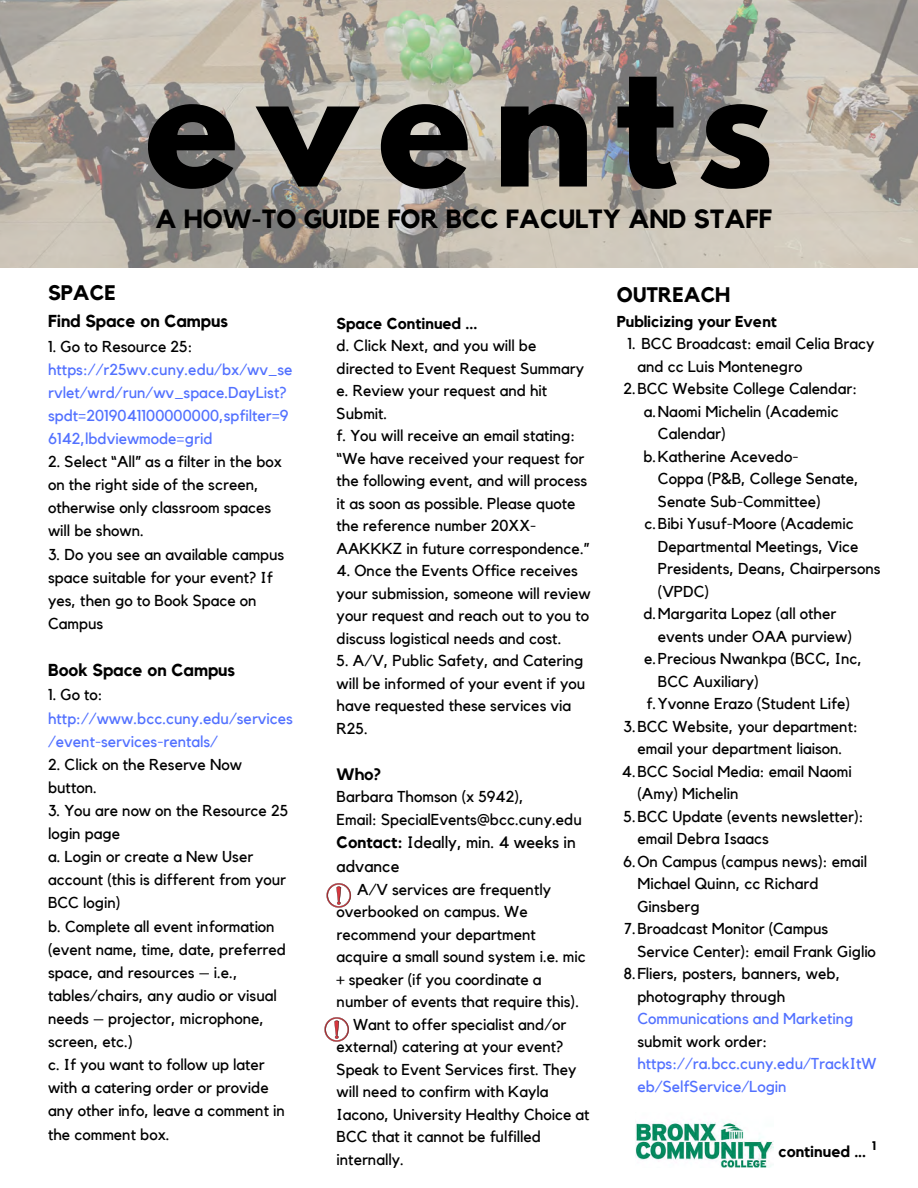
<style>
.page{position:relative;width:918px;height:1188px;background:#fff}
.page>*{position:absolute;margin:0;border:0;box-sizing:border-box;transform-origin:0 0}
.t1{font:700 156px "League Spartan";letter-spacing:.13em;color:#000}
.t2{font:700 26.25px "Kollektif";color:#000}
.t3{font:700 21px "Kollektif";color:#000}
.t4{font:700 17.25px "Kollektif";color:#000}
.t5{font:16.5px/23.7px "Kollektif";color:#000}
.t6{font:700 16.5px "Kollektif";color:#000}
.t7{font:15.75px/23.1px "Kollektif";color:#000}
.t8{font:15.75px/23.1px "Kollektif";color:#5271ff}
.t9{font:700 15.75px "Kollektif";color:#000}
.t10{font:700 12.45px "Kollektif";color:#000}
.s1{font-weight:700}
</style>
<div class="page">
<img style="left:0;top:0;width:918px;height:267px">
<img style="left:635px;top:1121px;width:138px;height:46px">
<svg style="left:326px;top:883px;width:25px;height:25px"></svg>
<svg style="left:324px;top:1017px;width:25px;height:25px"></svg>
<h1 class="t1" style="left:144px;top:46px;width:631px">events</h1>
<h2 class="t2" style="left:156px;top:207px;width:618px">A HOW-TO GUIDE FOR BCC FACULTY AND STAFF</h2>
<h3 class="t3" style="left:48px;top:283px;width:69px">SPACE</h3>
<p class="t4" style="left:48px;top:313px;width:182px">Find Space on Campus</p>
<p class="t7" style="left:48px;top:335px;width:146px">1. Go to Resource 25:</p>
<p class="t8" style="left:48px;top:358px;width:246px">https://r25wv.cuny.edu/bx/wv_se rvlet/wrd/run/wv_space.DayList? spdt=2019041100000000,spfilter=9<br>6142,lbdviewmode=grid</p>
<p class="t7" style="left:48px;top:451px;width:235px">2. Select “All” as a filter in the box on the right side of the screen, otherwise only classroom spaces will be shown.</p>
<p class="t7" style="left:48px;top:543px;width:238px">3. Do you see an available campus space suitable for your event? If yes, then go to Book Space on<br>Campus</p>
<p class="t4" style="left:48px;top:662px;width:189px">Book Space on Campus</p>
<p class="t7" style="left:48px;top:684px;width:56px">1. Go to:</p>
<p class="t8" style="left:48px;top:707px;width:247px">http://www.bcc.cuny.edu/services /event-services-rentals/</p>
<p class="t7" style="left:48px;top:753px;width:195px">2. Click on the Reserve Now button.</p>
<p class="t7" style="left:48px;top:800px;width:242px">3. You are now on the Resource 25 login page<br>a. Login or create a New User account (this is different from your<br>BCC login)<br>b. Complete all event information (event name, time, date, preferred space, and resources – i.e., tables/chairs, any audio or visual needs – projector, microphone, screen, etc.)<br>c. If you want to follow up later with a catering order or provide any other info, leave a comment in the comment box.</p>
<p class="t9" style="left:337px;top:316px;width:142px">Space Continued ...</p>
<p class="t7" style="left:337px;top:335px;width:255px;line-height:22.5px">d. Click Next, and you will be directed to Event Request Summary e. Review your request and hit<br>Submit.<br>f. You will receive an email stating: “We have received your request for the following event, and will process it as soon as possible. Please quote the reference number 20XX-<br>AAKKKZ in future correspondence.”</p>
<p class="t7" style="left:337px;top:560px;width:256px;line-height:22.5px">4. Once the Events Office receives your submission, someone will review your request and reach out to you to discuss logistical needs and cost.</p>
<p class="t7" style="left:337px;top:650px;width:250px;line-height:22.5px">5. A/V, Public Safety, and Catering will be informed of your event if you have requested these services via<br>R25.</p>
<p class="t6" style="left:337px;top:766px;width:46px">Who?</p>
<p class="t7" style="left:337px;top:786px;width:247px;line-height:22.5px">Barbara Thomson (x 5942),<br>Email: SpecialEvents@bcc.cuny.edu</p>
<p class="t5" style="left:337px;top:831px;width:241px"><span class="s1">Contact:</span> Ideally, min. 4 weeks in advance</p>
<p class="t7" style="left:357px;top:878px;width:196px">A/V services are frequently</p>
<p class="t7" style="left:337px;top:901px;width:193px">overbooked on campus. We</p>
<p class="t7" style="left:337px;top:923px;width:201px">recommend your department</p>
<p class="t7" style="left:337px;top:946px;width:251px">acquire a small sound system i.e. mic</p>
<p class="t7" style="left:337px;top:968px;width:207px">+ speaker (if you coordinate a</p>
<p class="t7" style="left:337px;top:991px;width:244px">number of events that require this).</p>
<p class="t7" style="left:353px;top:1013px;width:215px">Want to offer specialist and/or</p>
<p class="t7" style="left:337px;top:1036px;width:228px">external) catering at your event?</p>
<p class="t7" style="left:337px;top:1058px;width:241px">Speak to Event Services first. They</p>
<p class="t7" style="left:337px;top:1081px;width:213px">will need to confirm with Kayla</p>
<p class="t7" style="left:337px;top:1103px;width:255px">Iacono, University Healthy Choice at</p>
<p class="t7" style="left:337px;top:1126px;width:206px">BCC that it cannot be fulfilled</p>
<p class="t7" style="left:337px;top:1148px;width:69px">internally.</p>
<h3 class="t3" style="left:617px;top:285px;width:115px">OUTREACH</h3>
<p class="t9" style="left:617px;top:314px;width:161px">Publicizing your Event</p>
<p class="t7" style="left:627px;top:333px;width:249px">1. BCC Broadcast: email Celia Bracy</p>
<p class="t7" style="left:637px;top:355px;width:166px">and cc Luis Montenegro</p>
<p class="t7" style="left:623px;top:378px;width:235px">2.BCC Website College Calendar:</p>
<p class="t7" style="left:644px;top:400px;width:196px">a.Naomi Michelin (Academic</p>
<p class="t7" style="left:658px;top:423px;width:70px">Calendar)</p>
<p class="t7" style="left:643px;top:445px;width:157px">b.Katherine Acevedo-</p>
<p class="t7" style="left:658px;top:468px;width:202px">Coppa (P&amp;B, College Senate,</p>
<p class="t7" style="left:658px;top:490px;width:165px">Senate Sub-Committee)</p>
<p class="t7" style="left:645px;top:513px;width:211px">c.Bibi Yusuf-Moore (Academic</p>
<p class="t7" style="left:658px;top:535px;width:202px">Departmental Meetings, Vice</p>
<p class="t7" style="left:658px;top:558px;width:224px">Presidents, Deans, Chairpersons</p>
<p class="t7" style="left:658px;top:580px;width:53px">(VPDC)</p>
<p class="t7" style="left:643px;top:603px;width:194px">d.Margarita Lopez (all other</p>
<p class="t7" style="left:658px;top:625px;width:196px">events under OAA purview)</p>
<p class="t7" style="left:644px;top:648px;width:219px">e.Precious Nwankpa (BCC, Inc,</p>
<p class="t7" style="left:658px;top:670px;width:103px">BCC Auxiliary)</p>
<p class="t7" style="left:647px;top:693px;width:205px">f.Yvonne Erazo (Student Life)</p>
<p class="t7" style="left:624px;top:715px;width:236px">3.BCC Website, your department:</p>
<p class="t7" style="left:637px;top:738px;width:206px">email your department liaison.</p>
<p class="t7" style="left:622px;top:760px;width:231px">4.BCC Social Media: email Naomi</p>
<p class="t7" style="left:637px;top:783px;width:103px">(Amy) Michelin</p>
<p class="t7" style="left:624px;top:805px;width:242px">5.BCC Update (events newsletter):</p>
<p class="t7" style="left:637px;top:828px;width:133px">email Debra Isaacs</p>
<p class="t7" style="left:623px;top:850px;width:245px">6.On Campus (campus news): email</p>
<p class="t7" style="left:637px;top:873px;width:183px">Michael Quinn, cc Richard</p>
<p class="t7" style="left:637px;top:895px;width:64px">Ginsberg</p>
<p class="t7" style="left:624px;top:918px;width:205px">7.Broadcast Monitor (Campus</p>
<p class="t7" style="left:637px;top:940px;width:240px">Service Center): email Frank Giglio</p>
<p class="t7" style="left:624px;top:963px;width:218px">8.Fliers, posters, banners, web,</p>
<p class="t7" style="left:637px;top:985px;width:149px">photography through</p>
<p class="t8" style="left:637px;top:1008px;width:218px">Communications and Marketing</p>
<p class="t7" style="left:637px;top:1030px;width:131px">submit work order:</p>
<p class="t8" style="left:637px;top:1053px;width:241px;line-height:22.5px">https://ra.bcc.cuny.edu/TrackItW eb/SelfService/Login</p>
<p class="t9" style="left:779px;top:1144px;width:89px">continued ...</p>
<p class="t10" style="left:872px;top:1140px;width:6px">1</p>
</div>
